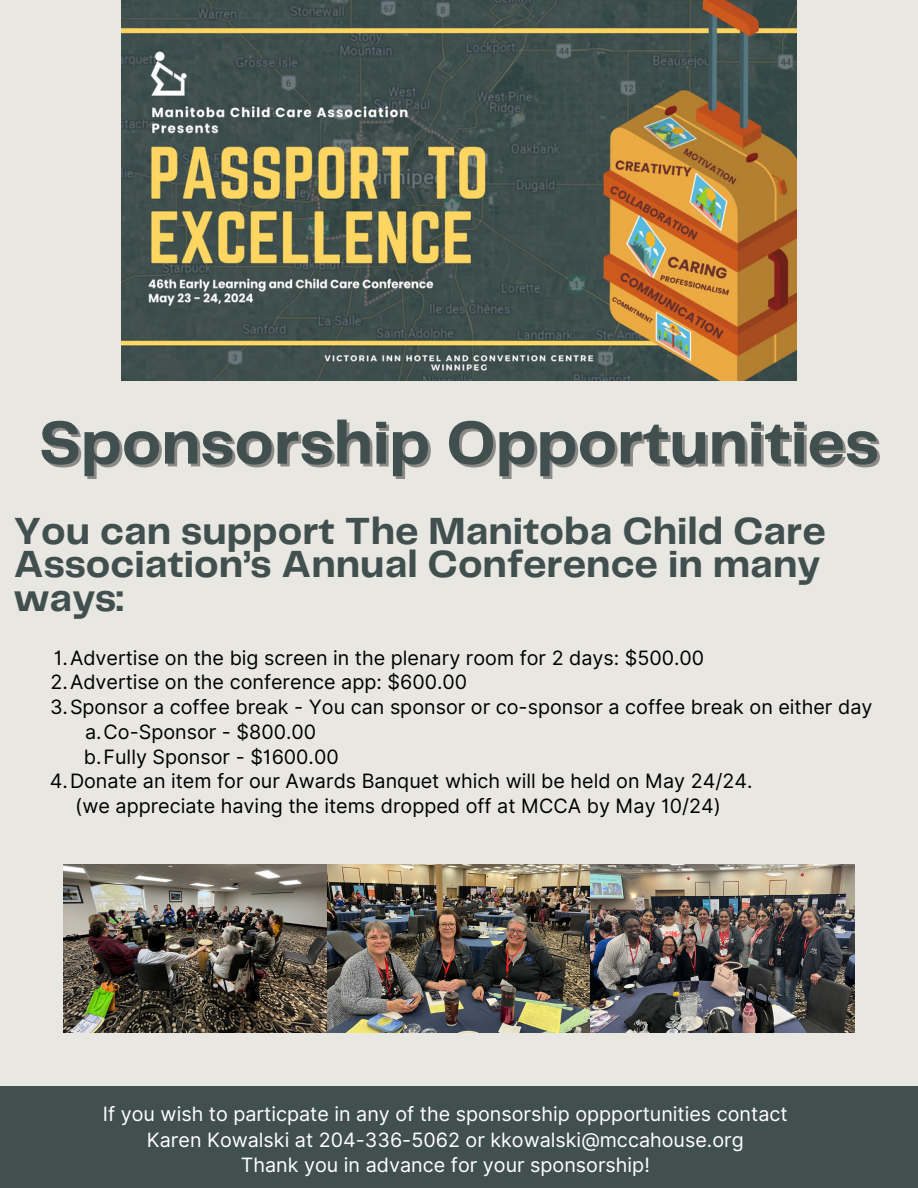
<style>
.page{position:relative;width:918px;height:1188px;background:#e8e7e2}
.page>*{position:absolute;margin:0;border:0;box-sizing:border-box;transform-origin:0 0}
.t1{font:700 63px "Telegraf";color:#41504f}
.t2{font:700 39.3px/33.8px "Telegraf";color:#41504f}
.t3{font:19.8px "Inter";color:#000}
.t4{font:19.8px "Inter";color:#fff}
</style>
<div class="page">
<div style="left:0;top:1086px;width:918px;height:102px;background:#41504f"></div>
<img style="left:121px;top:0;width:675px;height:380px">
<img style="left:64px;top:865px;width:790px;height:168px">
<p class="t1" style="left:39px;top:416px;width:842px">Sponsorship Opportunities</p>
<p class="t2" style="left:14px;top:516px;width:814px">You can support The Manitoba Child Care<br>Association’s Annual Conference in many ways:</p>
<p class="t3" style="left:54px;top:645px;width:652px">1.Advertise on the big screen in the plenary room for 2 days: $500.00</p>
<p class="t3" style="left:51px;top:670px;width:418px">2.Advertise on the conference app: $600.00</p>
<p class="t3" style="left:50px;top:695px;width:824px">3.Sponsor a coffee break - You can sponsor or co-sponsor a coffee break on either day</p>
<p class="t3" style="left:85px;top:720px;width:233px">a.Co-Sponsor - $800.00</p>
<p class="t3" style="left:84px;top:744px;width:256px">b.Fully Sponsor - $1600.00</p>
<p class="t3" style="left:50px;top:769px;width:704px">4.Donate an item for our Awards Banquet which will be held on May 24/24.</p>
<p class="t3" style="left:75px;top:794px;width:647px">(we appreciate having the items dropped off at MCCA by May 10/24)</p>
<p class="t4" style="left:103px;top:1102px;width:686px">If you wish to particpate in any of the sponsorship oppportunities contact</p>
<p class="t4" style="left:147px;top:1128px;width:598px">Karen Kowalski at 204-336-5062 or kkowalski@mccahouse.org</p>
<p class="t4" style="left:241px;top:1153px;width:411px">Thank you in advance for your sponsorship!</p>
</div>
